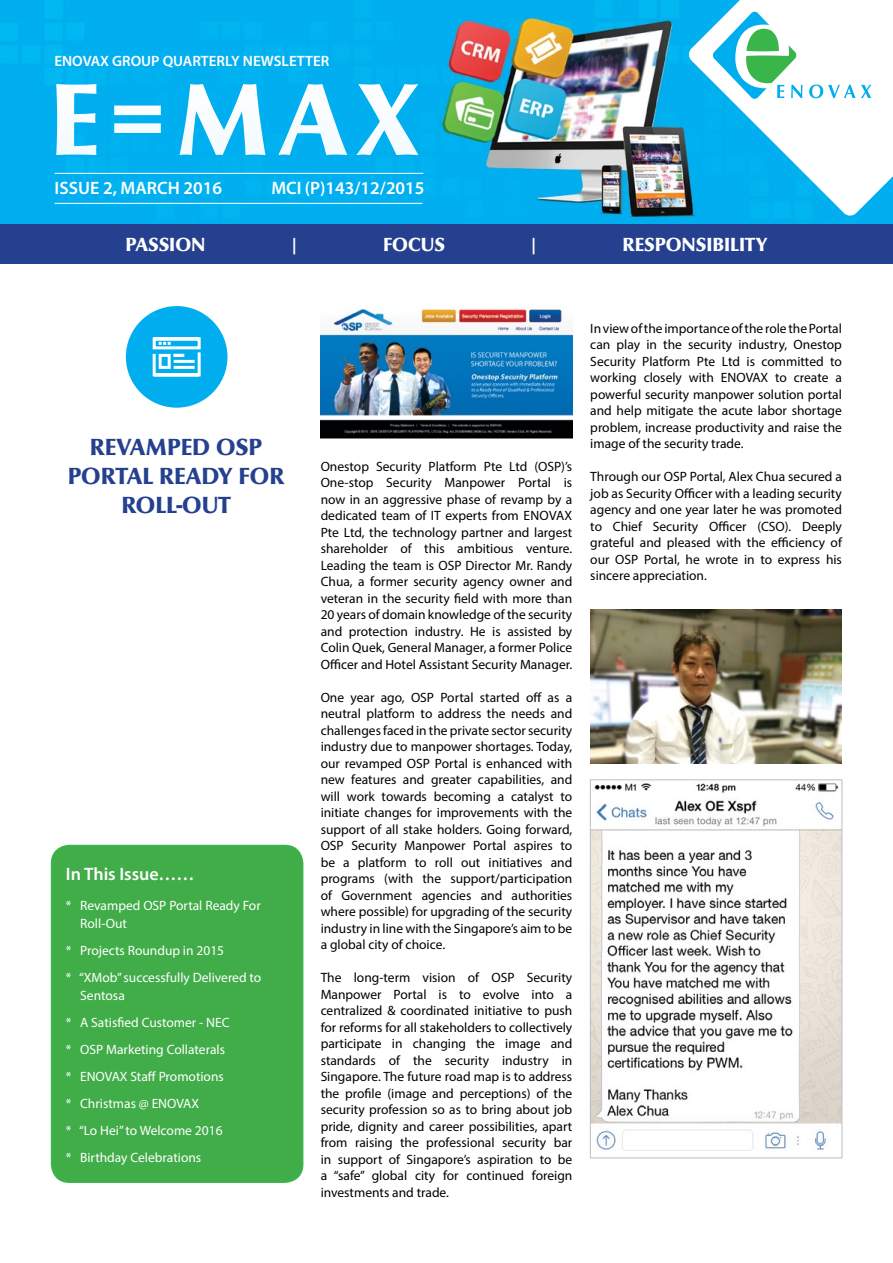
<style>
.page{position:relative;width:893px;height:1263px;background:#fff}
.page>*{position:absolute;margin:0;border:0;box-sizing:border-box;transform-origin:0 0}
.t1{font:105px "URW Classico Blac";color:#fff}
.t2{font:24px/28.8px "URW Classico Blac";color:#25408f;text-align:center}
.t3{font:19.5px "URW Classico Blac";color:#fff}
.t4{font:600 18px "Myriad Pro";color:#fff}
.t5{font:600 15px "Myriad Pro";color:#fff}
.t6{font:13.5px/16.5px "Myriad Pro";color:#000;text-align:justify}
.t7{font:13.5px/27px "Myriad Pro";color:#fff}
</style>
<div class="page">
<img style="left:0;top:0;width:893px;height:225px">
<div style="left:126px;top:306px;width:101px;height:102px;background:#00aeef;border-radius:50%"></div>
<hr style="left:55px;top:173px;width:368px;height:1px;background:#fff">
<hr style="left:55px;top:203px;width:367px;height:1px;background:#fff">
<svg style="left:688px;top:0;width:205px;height:216px"></svg>
<div style="left:0;top:225px;width:893px;height:39px;background:#25408f"></div>
<div style="left:52px;top:845px;width:251px;height:337px;background:#41ad49;border-radius:18px"></div>
<div style="left:51px;top:845px;width:252px;height:338px;border:2px solid #39b54a;border-radius:18px"></div>
<img style="left:321px;top:308px;width:251px;height:131px">
<img style="left:590px;top:609px;width:252px;height:155px">
<img style="left:592px;top:783px;width:248px;height:368px">
<div style="left:590px;top:779px;width:252px;height:379px;border:1px solid #bcbec0"></div>
<svg style="left:152px;top:337px;width:49px;height:40px"></svg>
<p class="t5" style="left:54px;top:51px;width:277px">ENOVAX GROUP QUARTERLY NEWSLETTER</p>
<h1 class="t1" style="left:49px;top:55px;width:371px">E=MAX</h1>
<h3 class="t4" style="left:55px;top:177px;width:169px">ISSUE 2, MARCH 2016</h3>
<h3 class="t4" style="left:271px;top:177px;width:155px">MCI (P)143/12/2015</h3>
<h3 class="t3" style="left:125px;top:232px;width:81px">PASSION</h3>
<h3 class="t3" style="left:288px;top:232px;width:13px">|</h3>
<h3 class="t3" style="left:383px;top:232px;width:64px">FOCUS</h3>
<h3 class="t3" style="left:528px;top:232px;width:13px">|</h3>
<h3 class="t3" style="left:623px;top:232px;width:146px">RESPONSIBILITY</h3>
<h2 class="t2" style="left:68px;top:433px;width:218px">REVAMPED OSP<br>PORTAL READY FOR<br>ROLL-OUT</h2>
<h3 class="t4" style="left:66px;top:862px;width:130px">In This Issue……</h3>
<p class="t7" style="left:80px;top:896px;width:182px;line-height:18px;text-indent:-14px">* Revamped OSP Portal Ready For<br>Roll-Out</p>
<p class="t7" style="left:66px;top:936px;width:197px">* Projects Roundup in 2015<br>* “XMob” successfully Delivered to</p>
<p class="t7" style="left:66px;top:981px;width:165px;text-indent:14px">Sentosa<br>* A Satisfied Customer - NEC * OSP Marketing Collaterals * ENOVAX Staff Promotions * Christmas @ ENOVAX<br>* “Lo Hei” to Welcome 2016 * Birthday Celebrations</p>
<p class="t6" style="left:321px;top:458px;width:253px;text-align:left">Onestop Security Platform Pte Ltd (OSP)’s One-stop Security Manpower Portal is now in an aggressive phase of revamp by a dedicated team of IT experts from Enovax<br>Pte Ltd, the technology partner and largest shareholder of this ambitious venture.<br>Leading the team is OSP Director Mr. Randy Chua, a former security agency owner and veteran in the security field with more than 20 years of domain knowledge of the security and protection industry. He is assisted by Colin Quek, General Manager, a former Police Officer and Hotel Assistant Security Manager.</p>
<p class="t6" style="left:321px;top:689px;width:253px">One year ago, OSP Portal started off as a neutral platform to address the needs and challenges faced in the private sector security industry due to manpower shortages. Today, our revamped OSP Portal is enhanced with new features and greater capabilities, and will work towards becoming a catalyst to initiate changes for improvements with the support of all stake holders. Going forward, OSP Security Manpower Portal aspires to be a platform to roll out initiatives and programs (with the support/participation of Government agencies and authorities where possible) for upgrading of the security industry in line with the Singapore’s aim to be a global city of choice.</p>
<p class="t6" style="left:321px;top:969px;width:253px">The long-term vision of OSP Security Manpower Portal is to evolve into a centralized &amp; coordinated initiative to push for reforms for all stakeholders to collectively participate in changing the image and standards of the security industry in Singapore. The future road map is to address the profile (image and perceptions) of the security profession so as to bring about job pride, dignity and career possibilities, apart from raising the professional security bar in support of Singapore’s aspiration to be a “safe” global city for continued foreign investments and trade.</p>
<p class="t6" style="left:590px;top:320px;width:253px">In view of the importance of the role the Portal can play in the security industry, Onestop Security Platform Pte Ltd is committed to working closely with ENOVAX to create a powerful security manpower solution portal and help mitigate the acute labor shortage problem, increase productivity and raise the image of the security trade.</p>
<p class="t6" style="left:590px;top:468px;width:253px">Through our OSP Portal, Alex Chua secured a job as Security Officer with a leading security agency and one year later he was promoted to Chief Security Officer (CSO). Deeply grateful and pleased with the efficiency of our OSP Portal, he wrote in to express his sincere appreciation.</p>
</div>
